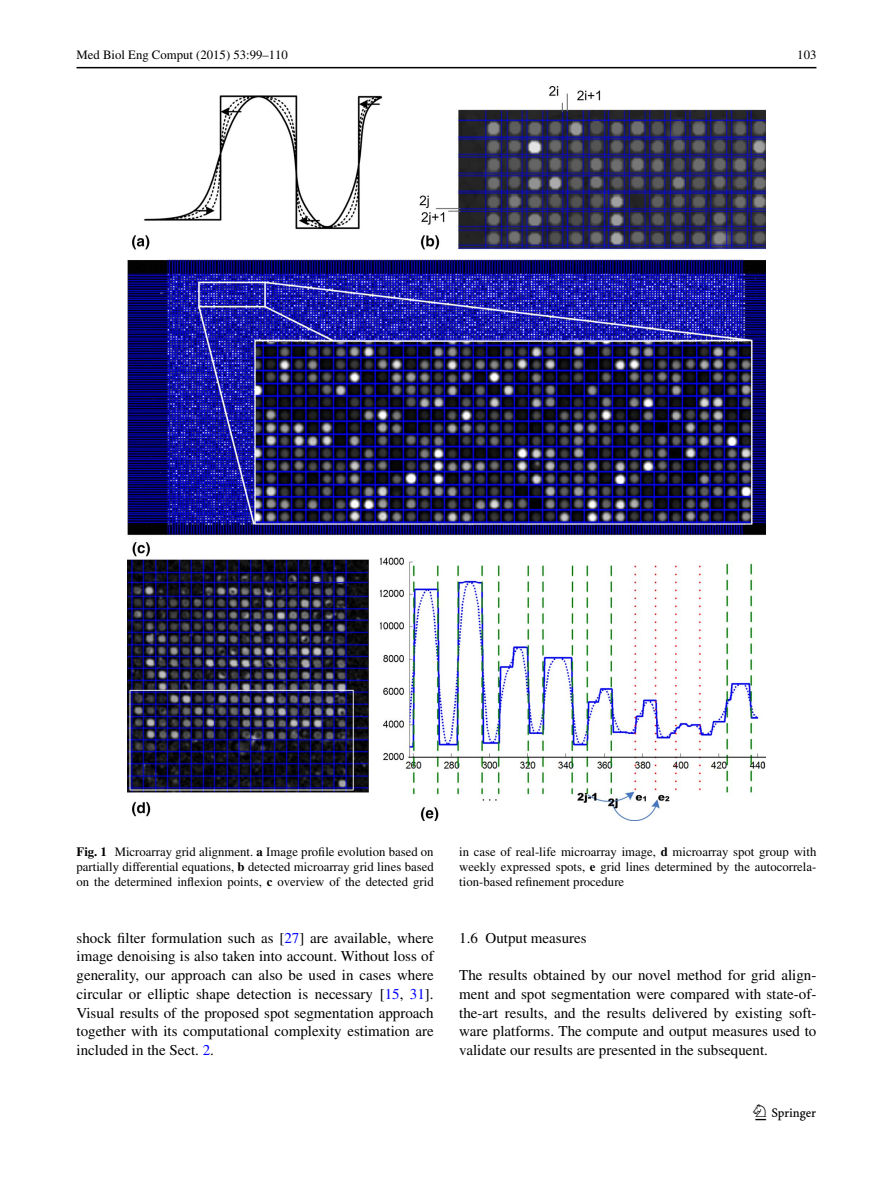
<style>
.page{position:relative;width:893px;height:1187px;background:#fff}
.page>*{position:absolute;margin:0;border:0;box-sizing:border-box;transform-origin:0 0}
.t1{font:22.5px "Springnew";color:#000}
.t2{font:15px/18.8px "Times";color:#000;text-align:justify}
.t3{font:12.75px/15px "Times";color:#000;text-align:justify}
.s1{font-weight:700}
.s2{color:#00f}
</style>
<div class="page">
<hr style="left:77px;top:67px;width:739px;height:1px;background:#000">
<img style="left:128px;top:87px;width:637px;height:733px">
<p class="t3" style="left:77px;top:48px;width:213px">Med Biol Eng Comput (2015) 53:99–110</p>
<p class="t3" style="left:797px;top:48px;width:21px">103</p>
<p class="t3" style="left:77px;top:843px;width:359px"><span class="s1">Fig. 1</span> Microarray grid alignment. <span class="s1">a</span> Image profile evolution based on partially differential equations, <span class="s1">b</span> detected microarray grid lines based on the determined inflexion points, <span class="s1">c</span> overview of the detected grid</p>
<p class="t3" style="left:459px;top:843px;width:359px">in case of real-life microarray image, <span class="s1">d</span> microarray spot group with weekly expressed spots, <span class="s1">e</span> grid lines determined by the autocorrela&shy;tion-based refinement procedure</p>
<p class="t2" style="left:77px;top:927px;width:359px">shock filter formulation such as [<span class="s2">27</span>] are available, where image denoising is also taken into account. Without loss of generality, our approach can also be used in cases where circular or elliptic shape detection is necessary [<span class="s2">15</span>, <span class="s2">31</span>].<br>Visual results of the proposed spot segmentation approach together with its computational complexity estimation are included in the Sect. <span class="s2">2</span>.</p>
<p class="t2" style="left:459px;top:927px;width:129px">1.6 Output measures</p>
<p class="t2" style="left:459px;top:965px;width:359px">The results obtained by our novel method for grid align&shy;ment and spot segmentation were compared with state-of&shy;the-art results, and the results delivered by existing soft&shy;ware platforms. The compute and output measures used to validate our results are presented in the subsequent.</p>
<h1 class="t1" style="left:755px;top:1104px;width:62px">1 3</h1>
</div>
